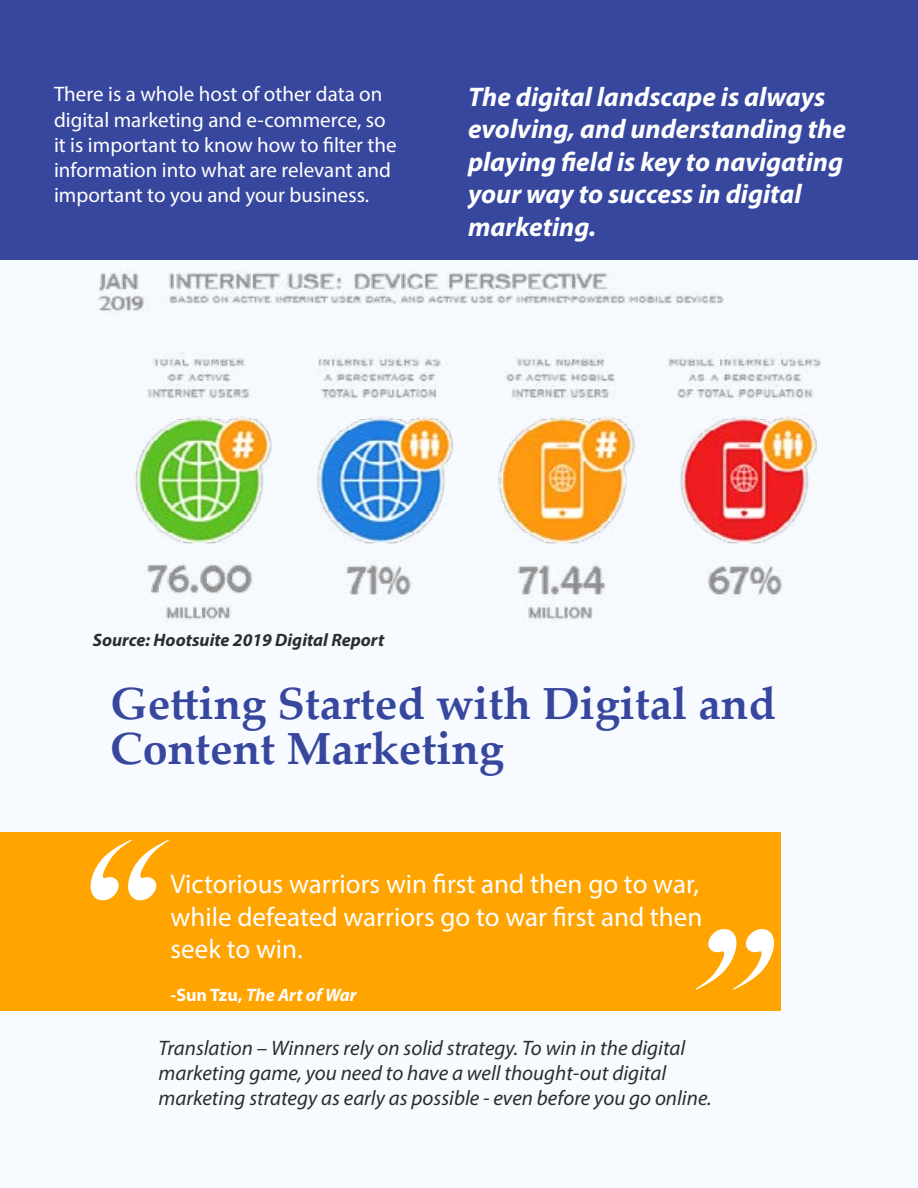
<style>
.page{position:relative;width:918px;height:1188px;background:#fff}
.page>*{position:absolute;margin:0;border:0;box-sizing:border-box;transform-origin:0 0}
.t1{font:italic 225px "Felix Titling";color:#fff}
.t2{font:700 45px/45px "Palatino Linotype";color:#37479e}
.t3{font:italic 700 27px/32.4px "Myriad Pro";color:#fff}
.t4{font:27px/32.4px "Myriad Pro";color:#fff}
.t5{font:italic 21px/25.2px "Myriad Pro";color:#2a2d34}
.t6{font:21px/25.2px "Myriad Pro";color:#fff}
.t7{font:italic 700 18px "Myriad Pro";color:#2a2d34}
.t8{font:italic 700 18px "Myriad Pro";color:#fff}
.s1{font-style:normal}
</style>
<div class="page">
<div style="left:0;top:833px;width:780px;height:178px;background:#ffa400"></div>
<img style="left:90px;top:270px;width:731px;height:352px">
<div style="left:0;top:0;width:918px;height:259px;background:#37479e"></div>
<p class="t6" style="left:54px;top:81px;width:344px">There is a whole host of other data on digital marketing and e-commerce, so it is important to know how to filter the information into what are relevant and important to you and your business.</p>
<p class="t3" style="left:468px;top:80px;width:379px">The digital landscape is always evolving, and understanding the playing field is key to navigating your way to success in digital marketing.</p>
<p class="t7" style="left:93px;top:629px;width:293px">Source: Hootsuite 2019 Digital Report</p>
<h2 class="t2" style="left:110px;top:679px;width:667px">Getting Started with Digital and<br>Content Marketing</h2>
<h1 class="t1" style="left:54px;top:795px;width:147px">“</h1>
<p class="t4" style="left:171px;top:868px;width:533px">Victorious warriors win first and then go to war, while defeated warriors go to war first and then seek to win.</p>
<p class="t8" style="left:171px;top:984px;width:188px"><span class="s1">‑Sun Tzu,</span> The Art of War</p>
<h1 class="t1" style="left:664px;top:885px;width:147px">”</h1>
<p class="t5" style="left:159px;top:1035px;width:555px">Translation – Winners rely on solid strategy. To win in the digital marketing game, you need to have a well thought-out digital marketing strategy as early as possible - even before you go online.</p>
</div>
